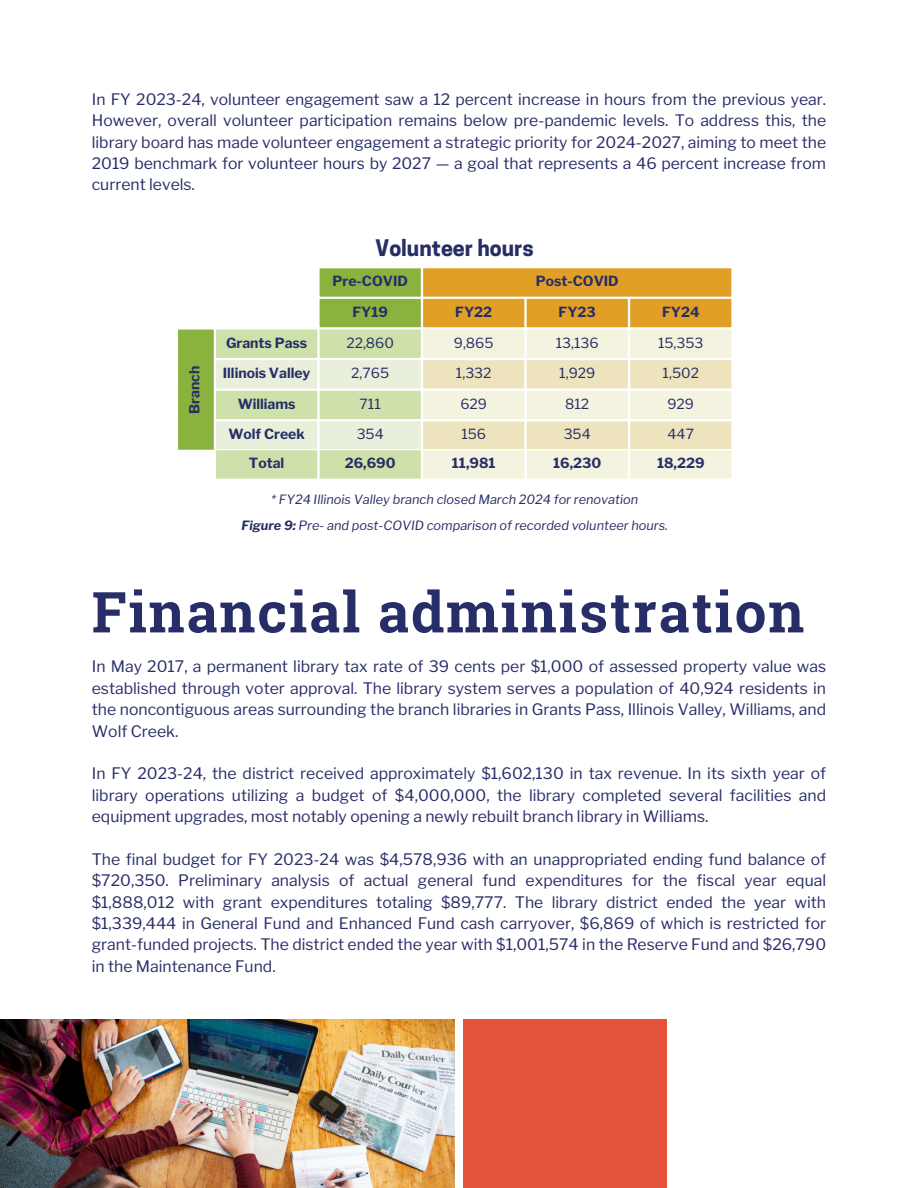
<style>
.page{position:relative;width:918px;height:1188px;background:#fff}
.page>*{position:absolute;margin:0;border:0;box-sizing:border-box;transform-origin:0 0}
.t1{font:700 56.4px "Roboto Slab";letter-spacing:.035em;color:#272d67}
.t2{font:700 21.45px "Cooper Hewitt";color:#272d67}
.t3{font:15.75px/21.3px "Libre Franklin";color:#272d67;text-align:justify}
.t4{font:700 13.95px "Libre Franklin";color:#272d67}
.t5{font:13.95px "Libre Franklin";color:#272d67}
.t6{font:italic 12.75px "Libre Franklin";color:#272d67}
.s1{font-weight:700}
</style>
<div class="page">
<svg style="left:178px;top:268px;width:554px;height:211px;background:#e2ddad"></svg>
<img style="left:0;top:1019px;width:454px;height:169px">
<div style="left:463px;top:1019px;width:204px;height:169px;background:#e5533e"></div>
<h3 class="t3" style="left:92px;top:89px;width:736px">In FY 2023-24, volunteer engagement saw a 12 percent increase in hours from the previous year.<br>However, overall volunteer participation remains below pre-pandemic levels. To address this, the library board has made volunteer engagement a strategic priority for 2024-2027, aiming to meet the 2019 benchmark for volunteer hours by 2027 — a goal that represents a 46 percent increase from current levels.</h3>
<p class="t2" style="left:376px;top:240px;width:160px">Volunteer hours</p>
<p class="t4" style="left:333px;top:273px;width:77px">Pre-COVID</p>
<h5 class="t4" style="left:536px;top:273px;width:84px">Post-COVID</h5>
<p class="t4" style="left:186px;top:414px;width:50px;rotate:-90deg">Branch</p>
<h5 class="t4" style="left:226px;top:334px;width:83px">Grants Pass</h5>
<h5 class="t4" style="left:223px;top:365px;width:89px">Illinois Valley</h5>
<h5 class="t4" style="left:238px;top:395px;width:59px">Williams</h5>
<h5 class="t4" style="left:228px;top:426px;width:78px">Wolf Creek</h5>
<h5 class="t4" style="left:249px;top:455px;width:37px">Total</h5>
<p class="t4" style="left:352px;top:303px;width:37px">FY19</p>
<p class="t4" style="left:455px;top:303px;width:38px">FY22</p>
<p class="t4" style="left:559px;top:303px;width:39px">FY23</p>
<h5 class="t4" style="left:662px;top:303px;width:39px">FY24</h5>
<h5 class="t5" style="left:346px;top:334px;width:49px">22,860</h5>
<h2 class="t5" style="left:351px;top:365px;width:39px">2,765</h2>
<h5 class="t5" style="left:360px;top:395px;width:23px">711</h5>
<h4 class="t5" style="left:357px;top:426px;width:29px">354</h4>
<p class="t4" style="left:345px;top:455px;width:52px">26,690</p>
<p class="t5" style="left:454px;top:334px;width:41px">9,865</p>
<p class="t5" style="left:456px;top:365px;width:37px">1,332</p>
<p class="t5" style="left:460px;top:395px;width:28px">629</p>
<h5 class="t5" style="left:461px;top:426px;width:26px">156</h5>
<h5 class="t4" style="left:452px;top:455px;width:45px">11,981</h5>
<h4 class="t5" style="left:556px;top:334px;width:44px">13,136</h4>
<h4 class="t5" style="left:559px;top:365px;width:38px">1,929</h4>
<h4 class="t5" style="left:565px;top:395px;width:26px">812</h4>
<p class="t5" style="left:564px;top:426px;width:29px">354</p>
<p class="t4" style="left:553px;top:455px;width:50px">16,230</p>
<p class="t5" style="left:658px;top:334px;width:47px">15,353</p>
<p class="t5" style="left:663px;top:365px;width:38px">1,502</p>
<p class="t5" style="left:667px;top:395px;width:28px">929</p>
<p class="t5" style="left:668px;top:426px;width:28px">447</p>
<p class="t4" style="left:657px;top:455px;width:49px">18,229</p>
<h5 class="t6" style="left:271px;top:491px;width:368px">* FY24 Illinois Valley branch closed March 2024 for renovation</h5>
<p class="t6" style="left:242px;top:518px;width:428px"><span class="s1">Figure 9:</span> Pre- and post-COVID comparison of recorded volunteer hours.</p>
<p class="t1" style="left:92px;top:573px;width:714px">Financial administration</p>
<h1 class="t3" style="left:92px;top:656px;width:736px">In May 2017, a permanent library tax rate of 39 cents per $1,000 of assessed property value was established through voter approval. The library system serves a population of 40,924 residents in the noncontiguous areas surrounding the branch libraries in Grants Pass, Illinois Valley, Williams, and Wolf Creek.</h1>
<h3 class="t3" style="left:92px;top:763px;width:736px">In FY 2023-24, the district received approximately $1,602,130 in tax revenue. In its sixth year of library operations utilizing a budget of $4,000,000, the library completed several facilities and equipment upgrades, most notably opening a newly rebuilt branch library in Williams.</h3>
<h3 class="t3" style="left:92px;top:849px;width:736px">The final budget for FY 2023-24 was $4,578,936 with an unappropriated ending fund balance of $720,350. Preliminary analysis of actual general fund expenditures for the fiscal year equal $1,888,012 with grant expenditures totaling $89,777. The library district ended the year with $1,339,444 in General Fund and Enhanced Fund cash carryover, $6,869 of which is restricted for grant-funded projects. The district ended the year with $1,001,574 in the Reserve Fund and $26,790 in the Maintenance Fund.</h3>
</div>
